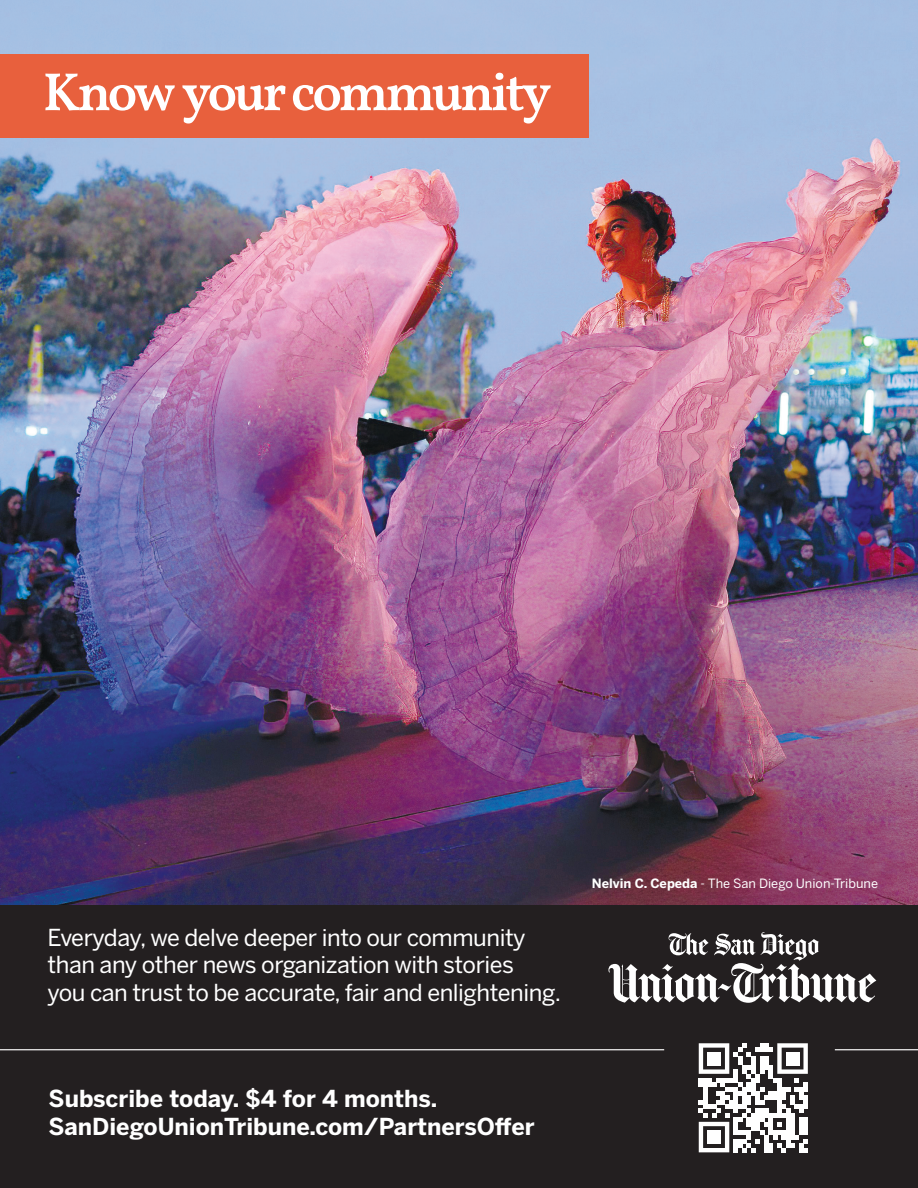
<style>
.page{position:relative;width:918px;height:1188px;background:#fff}
.page>*{position:absolute;margin:0;border:0;box-sizing:border-box;transform-origin:0 0}
.t1{font:600 53.85px "Vollkorn";letter-spacing:-.06em;color:#fff}
.t2{font:23.25px/27.9px "Benton Sans";letter-spacing:-.02em;color:#fff}
.t3{font:700 23.25px/27.9px "Benton Sans";color:#fff}
.t4{font:12.75px "Benton Sans";color:#fff}
.s1{font-weight:700}
</style>
<div class="page">
<div style="left:0;top:858px;width:918px;height:330px;background:#231f20"></div>
<img style="left:0;top:0;width:918px;height:904px">
<svg style="left:608px;top:932px;width:268px;height:71px"></svg>
<div style="left:0;top:54px;width:589px;height:84px;background:#e8603d"></div>
<hr style="left:0;top:1049px;width:664px;height:1px;background:#fff">
<hr style="left:835px;top:1049px;width:83px;height:1px;background:#fff">
<svg style="left:699px;top:1043px;width:109px;height:109px"></svg>
<p class="t1" style="left:43px;top:52px;width:510px">Know your community</p>
<p class="t2" style="left:48px;top:924px;width:515px">Everyday, we delve deeper into our community than any other news organization with stories<br>you can trust to be accurate, fair and enlightening.</p>
<p class="t3" style="left:49px;top:1085px;width:488px">Subscribe today. $4 for 4 months.<br>SanDiegoUnionTribune.com/PartnersOffer</p>
<p class="t4" style="left:592px;top:875px;width:288px"><span class="s1">Nelvin C. Cepeda</span> - The San Diego Union-Tribune</p>
</div>
